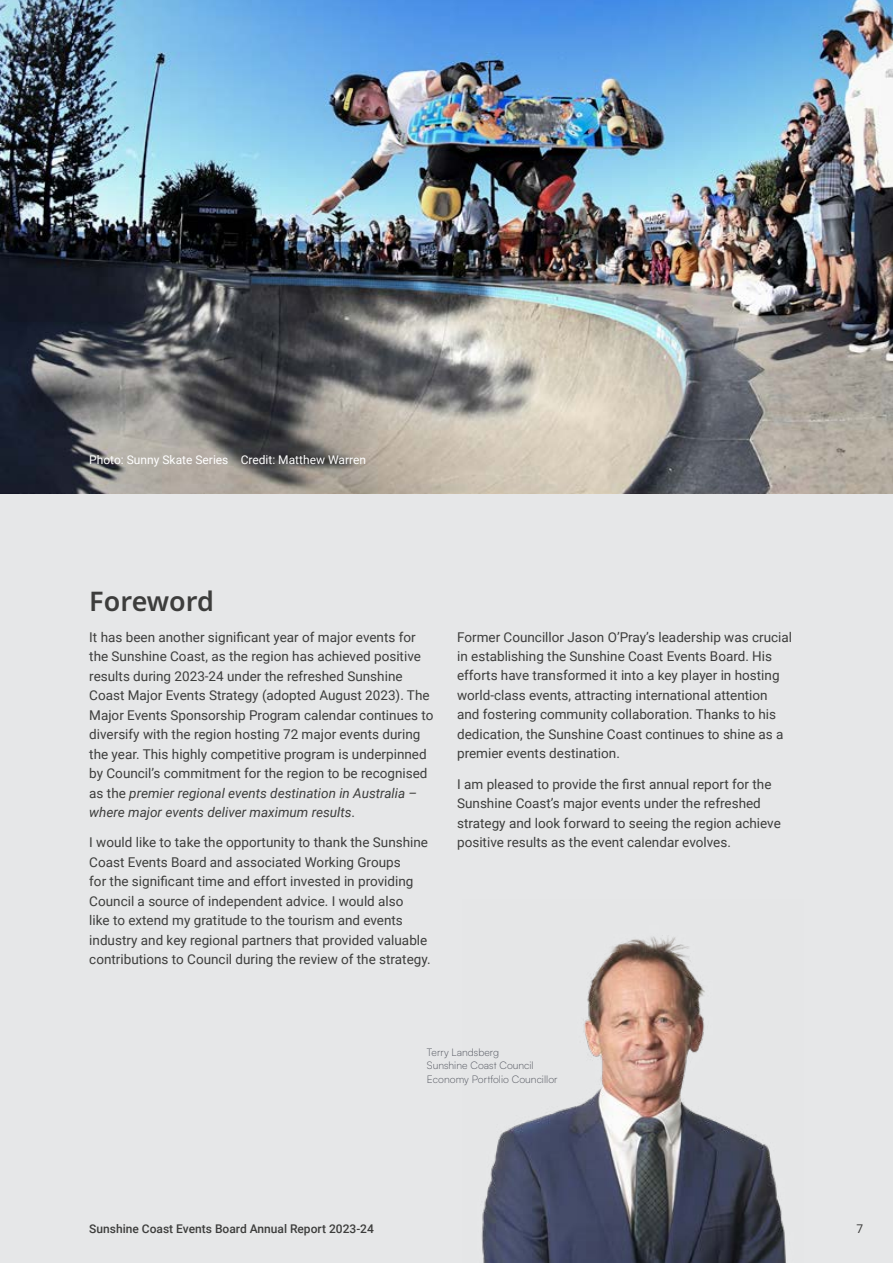
<style>
.page{position:relative;width:893px;height:1263px;background:#e6e7e8}
.page>*{position:absolute;margin:0;border:0;box-sizing:border-box;transform-origin:0 0}
.t1{font:600 27px "Noto Sans";color:#3d3d3c}
.t2{font:13.5px/19.5px "Roboto";color:#3d3d3c}
.t3{font:500 12px "Roboto";color:#3d3d3c}
.t4{font:12px "Roboto";color:#fff}
.t5{font:12px "Roboto";color:#3d3d3c}
.t6{font:300 10.5px/13.5px "Satoshi";color:#53565f}
.s1{font-style:italic}
</style>
<div class="page">
<img style="left:481px;top:935px;width:305px;height:328px">
<img style="left:0;top:0;width:893px;height:493px">
<p class="t4" style="left:89px;top:451px;width:278px">Photo: Sunny Skate Series Credit: Matthew Warren</p>
<h1 class="t1" style="left:89px;top:583px;width:126px">Foreword</h1>
<p class="t2" style="left:89px;top:626px;width:346px">It has been another significant year of major events for the Sunshine Coast, as the region has achieved positive results during 2023-24 under the refreshed Sunshine Coast Major Events Strategy (adopted August 2023). The Major Events Sponsorship Program calendar continues to diversify with the region hosting 72 major events during the year. This highly competitive program is underpinned by Council’s commitment for the region to be recognised as the <span class="s1">premier regional events destination in Australia – where major events deliver maximum results</span>.</p>
<p class="t2" style="left:89px;top:832px;width:343px">I would like to take the opportunity to thank the Sunshine Coast Events Board and associated Working Groups<br>for the significant time and effort invested in providing Council a source of independent advice. I would also<br>like to extend my gratitude to the tourism and events industry and key regional partners that provided valuable contributions to Council during the review of the strategy.</p>
<p class="t2" style="left:457px;top:626px;width:336px">Former Councillor Jason O’Pray’s leadership was crucial in establishing the Sunshine Coast Events Board. His efforts have transformed it into a key player in hosting world-class events, attracting international attention and fostering community collaboration. Thanks to his dedication, the Sunshine Coast continues to shine as a premier events destination.</p>
<p class="t2" style="left:457px;top:773px;width:325px">I am pleased to provide the first annual report for the Sunshine Coast’s major events under the refreshed strategy and look forward to seeing the region achieve positive results as the event calendar evolves.</p>
<p class="t6" style="left:427px;top:1045px;width:132px">Terry Landsberg<br>Sunshine Coast Council<br>Economy Portfolio Councillor</p>
<p class="t3" style="left:89px;top:1220px;width:286px">Sunshine Coast Events Board Annual Report 2023-24</p>
<p class="t5" style="left:856px;top:1220px;width:8px">7</p>
</div>
